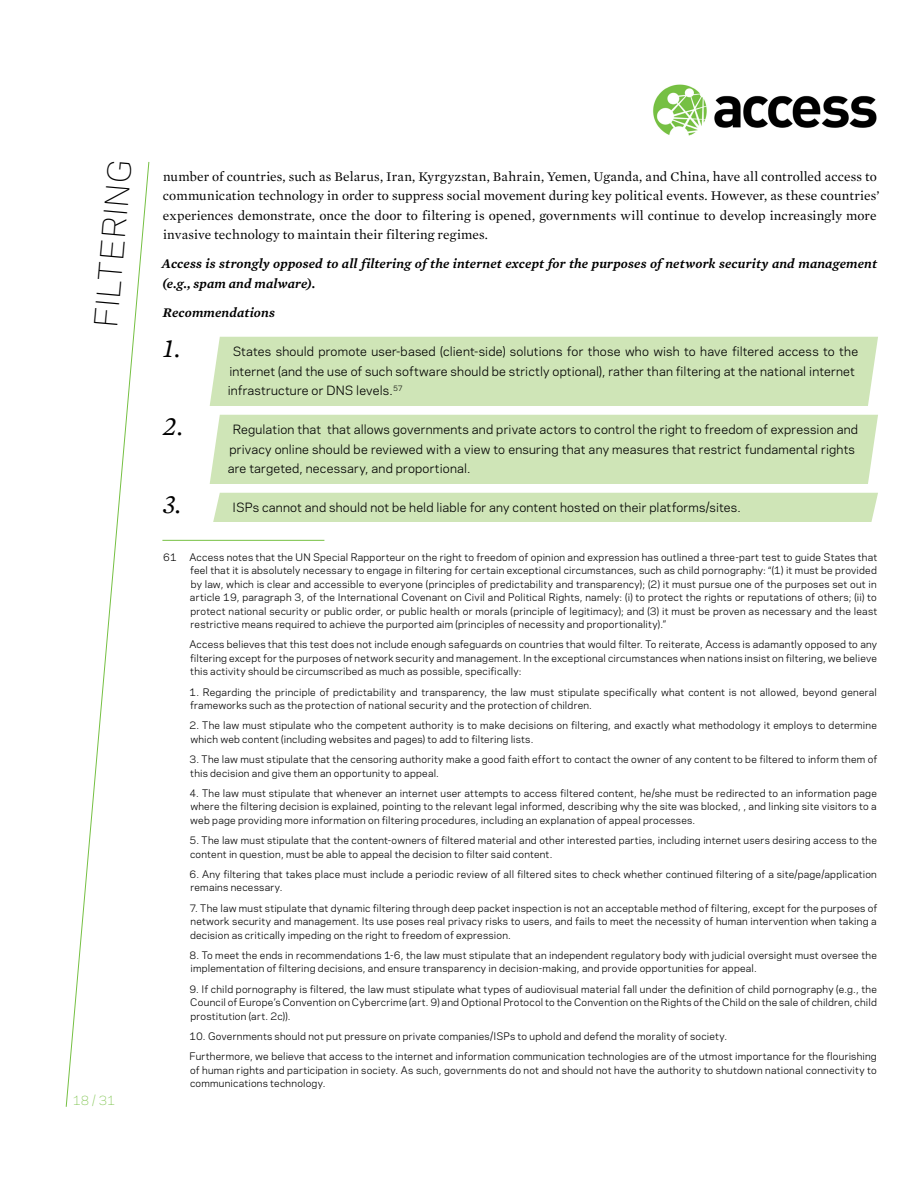
<style>
.page{position:relative;width:918px;height:1188px;background:#fff}
.page>*{position:absolute;margin:0;border:0;box-sizing:border-box;transform-origin:0 0}
.t1{font:300 30px "Galaxie Polaris";color:#000}
.t2{font:italic 27px "Mercury Text G1";color:#000}
.t3{font:13.5px/19.5px "Mercury Text G1 Roman";letter-spacing:.005em;color:#000}
.t4{font:italic 600 13.5px/19.5px "Mercury Text G2";letter-spacing:.01em;color:#000}
.t5{font:12px/19.5px "Galaxie Polaris";letter-spacing:.015em;color:#000}
.t6{font:300 12px "Galaxie Polaris";color:#76c043}
.t7{font:9.75px/13.5px "Galaxie Polaris";letter-spacing:.025em;color:#000}
</style>
<div class="page">
<img style="left:653px;top:84px;width:224px;height:52px">
<svg style="left:65px;top:162px;width:85px;height:945px"></svg>
<hr style="left:162px;top:540px;width:162px;height:1px;background:#76c043">
<div style="left:210px;top:337px;width:668px;height:69px;background:#cfe5b7"></div>
<div style="left:210px;top:415px;width:668px;height:69px;background:#cfe5b7"></div>
<div style="left:213px;top:493px;width:665px;height:29px;background:#cfe5b7"></div>
<svg style="left:106px;top:162px;width:26px;height:19px"></svg>
<p class="t1" style="left:83px;top:325px;width:45px;rotate:-85deg">FILTERIN</p>
<p class="t6" style="left:73px;top:1091px;width:44px">18 / 31</p>
<p class="t3" style="left:163px;top:167px;width:718px">number of countries, such as Belarus, Iran, Kyrgyzstan, Bahrain, Yemen, Uganda, and China, have all controlled access to communication technology in order to suppress social movement during key political events. However, as these countries’ experiences demonstrate, once the door to filtering is opened, governments will continue to develop increasingly more invasive technology to maintain their filtering regimes.</p>
<p class="t4" style="left:162px;top:254px;width:717px">Access is strongly opposed to all filtering of the internet except for the purposes of network security and management (e.g., spam and malware).</p>
<p class="t4" style="left:163px;top:303px;width:114px">Recommendations</p>
<p class="t2" style="left:163px;top:332px;width:18px">1.</p>
<p class="t2" style="left:163px;top:410px;width:21px">2.</p>
<p class="t2" style="left:163px;top:488px;width:19px">3.</p>
<p class="t5" style="left:228px;top:341px;width:632px;text-indent:5px">States should promote user-based (client-side) solutions for those who wish to have filtered access to the internet (and the use of such software should be strictly optional), rather than filtering at the national internet infrastructure or DNS levels.<sup>57</sup></p>
<p class="t5" style="left:228px;top:419px;width:632px;text-indent:5px">Regulation that that allows governments and private actors to control the right to freedom of expression and privacy online should be reviewed with a view to ensuring that any measures that restrict fundamental rights are targeted, necessary, and proportional.</p>
<p class="t5" style="left:233px;top:497px;width:510px">ISPs cannot and should not be held liable for any content hosted on their platforms/sites.</p>
<p class="t7" style="left:163px;top:550px;width:15px">61</p>
<p class="t7" style="left:189px;top:550px;width:689px;text-align:justify">Access notes that the UN Special Rapporteur on the right to freedom of opinion and expression has outlined a three-part test to guide States that feel that it is absolutely necessary to engage in filtering for certain exceptional circumstances, such as child pornography: “(1) it must be provided by law, which is clear and accessible to everyone (principles of predictability and transparency); (2) it must pursue one of the purposes set out in article 19, paragraph 3, of the International Covenant on Civil and Political Rights, namely: (i) to protect the rights or reputations of others; (ii) to protect national security or public order, or public health or morals (principle of legitimacy); and (3) it must be proven as necessary and the least restrictive means required to achieve the purported aim (principles of necessity and proportionality).”</p>
<p class="t7" style="left:189px;top:637px;width:689px;text-align:justify">Access believes that this test does not include enough safeguards on countries that would filter. To reiterate, Access is adamantly opposed to any filtering except for the purposes of network security and management. In the exceptional circumstances when nations insist on filtering, we believe this activity should be circumscribed as much as possible, specifically:</p>
<p class="t7" style="left:189px;top:685px;width:689px">1. Regarding the principle of predictability and transparency, the law must stipulate specifically what content is not allowed, beyond general frameworks such as the protection of national security and the protection of children.</p>
<p class="t7" style="left:189px;top:718px;width:689px">2. The law must stipulate who the competent authority is to make decisions on filtering, and exactly what methodology it employs to determine which web content (including websites and pages) to add to filtering lists.</p>
<p class="t7" style="left:189px;top:752px;width:689px">3. The law must stipulate that the censoring authority make a good faith effort to contact the owner of any content to be filtered to inform them of this decision and give them an opportunity to appeal.</p>
<p class="t7" style="left:189px;top:786px;width:689px;text-align:justify">4. The law must stipulate that whenever an internet user attempts to access filtered content, he/she must be redirected to an information page where the filtering decision is explained, pointing to the relevant legal informed, describing why the site was blocked, , and linking site visitors to a web page providing more information on filtering procedures, including an explanation of appeal processes.</p>
<p class="t7" style="left:189px;top:833px;width:689px">5. The law must stipulate that the content-owners of filtered material and other interested parties, including internet users desiring access to the content in question, must be able to appeal the decision to filter said content.</p>
<p class="t7" style="left:189px;top:867px;width:689px">6. Any filtering that takes place must include a periodic review of all filtered sites to check whether continued filtering of a site/page/application remains necessary.</p>
<p class="t7" style="left:189px;top:901px;width:689px;text-align:justify">7. The law must stipulate that dynamic filtering through deep packet inspection is not an acceptable method of filtering, except for the purposes of network security and management. Its use poses real privacy risks to users, and fails to meet the necessity of human intervention when taking a decision as critically impeding on the right to freedom of expression.</p>
<p class="t7" style="left:189px;top:948px;width:689px">8. To meet the ends in recommendations 1-6, the law must stipulate that an independent regulatory body with judicial oversight must oversee the implementation of filtering decisions, and ensure transparency in decision-making, and provide opportunities for appeal.</p>
<p class="t7" style="left:189px;top:982px;width:689px;text-align:justify">9. If child pornography is filtered, the law must stipulate what types of audiovisual material fall under the definition of child pornography (e.g., the Council of Europe’s Convention on Cybercrime (art. 9) and Optional Protocol to the Convention on the Rights of the Child on the sale of children, child prostitution (art. 2c)).</p>
<p class="t7" style="left:189px;top:1026px;width:689px;line-height:20.2px">10. Governments should not put pressure on private companies/ISPs to uphold and defend the morality of society.<br>Furthermore, we believe that access to the internet and information communication technologies are of the utmost importance for the flourishing</p>
<p class="t7" style="left:190px;top:1063px;width:688px">of human rights and participation in society. As such, governments do not and should not have the authority to shutdown national connectivity to communications technology.</p>
</div>
